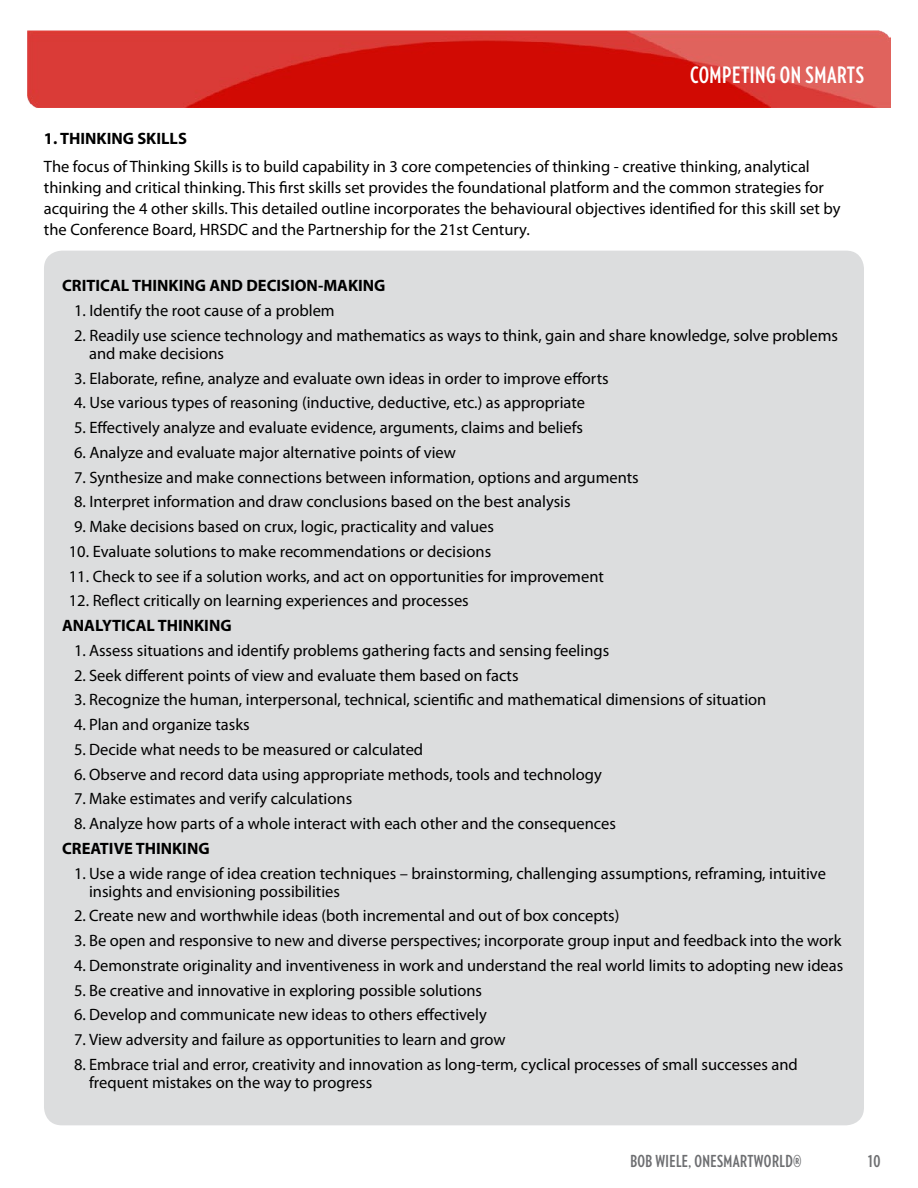
<style>
.page{position:relative;width:918px;height:1188px;background:#fff}
.page>*{position:absolute;margin:0;border:0;box-sizing:border-box;transform-origin:0 0}
.t1{font:700 22.5px "Verlag Compressed";letter-spacing:.025em;color:#fff}
.t2{font:16.5px/21px "Myriad Pro";color:#000}
.t3{font:700 16.5px "Myriad Pro";color:#000}
.t4{font:700 16.5px "Verlag Compressed";letter-spacing:.025em;color:#6d6e71}
</style>
<div class="page">
<img style="left:27px;top:30px;width:864px;height:78px">
<div style="left:44px;top:251px;width:820px;height:874px;background:#dcddde;border-radius:18px"></div>
<h1 class="t1" style="left:690px;top:59px;width:175px">COMPETING ON SMARTS</h1>
<p class="t3" style="left:44px;top:128px;width:144px">1. THINKING SKILLS</p>
<p class="t2" style="left:44px;top:156px;width:798px">The focus of Thinking Skills is to build capability in 3 core competencies of thinking - creative thinking, analytical thinking and critical thinking. This first skills set provides the foundational platform and the common strategies for acquiring the 4 other skills. This detailed outline incorporates the behavioural objectives identified for this skill set by the Conference Board, HRSDC and the Partnership for the 21st Century.</p>
<p class="t3" style="left:62px;top:275px;width:325px">CRITICAL THINKING AND DECISION-MAKING</p>
<p class="t2" style="left:74px;top:300px;width:262px">1. Identify the root cause of a problem</p>
<p class="t2" style="left:89px;top:326px;width:750px;line-height:18px;text-indent:-15px">2. Readily use science technology and mathematics as ways to think, gain and share knowledge, solve problems and make decisions</p>
<p class="t2" style="left:74px;top:367px;width:536px">3. Elaborate, refine, analyze and evaluate own ideas in order to improve efforts</p>
<p class="t2" style="left:74px;top:392px;width:513px">4. Use various types of reasoning (inductive, deductive, etc.) as appropriate</p>
<p class="t2" style="left:74px;top:417px;width:510px">5. Effectively analyze and evaluate evidence, arguments, claims and beliefs</p>
<p class="t2" style="left:74px;top:442px;width:383px">6. Analyze and evaluate major alternative points of view</p>
<p class="t2" style="left:74px;top:466px;width:566px">7. Synthesize and make connections between information, options and arguments</p>
<p class="t2" style="left:74px;top:491px;width:498px">8. Interpret information and draw conclusions based on the best analysis</p>
<p class="t2" style="left:74px;top:516px;width:421px">9. Make decisions based on crux, logic, practicality and values</p>
<p class="t2" style="left:69px;top:541px;width:424px">10. Evaluate solutions to make recommendations or decisions</p>
<p class="t2" style="left:69px;top:565px;width:537px">11. Check to see if a solution works, and act on opportunities for improvement</p>
<p class="t2" style="left:69px;top:590px;width:402px">12. Reflect critically on learning experiences and processes</p>
<p class="t3" style="left:62px;top:615px;width:171px">ANALYTICAL THINKING</p>
<p class="t2" style="left:74px;top:640px;width:537px">1. Assess situations and identify problems gathering facts and sensing feelings</p>
<p class="t2" style="left:74px;top:664px;width:446px">2. Seek different points of view and evaluate them based on facts</p>
<p class="t2" style="left:74px;top:689px;width:694px">3. Recognize the human, interpersonal, technical, scientific and mathematical dimensions of situation</p>
<p class="t2" style="left:74px;top:714px;width:177px">4. Plan and organize tasks</p>
<p class="t2" style="left:74px;top:739px;width:351px">5. Decide what needs to be measured or calculated</p>
<p class="t2" style="left:74px;top:763px;width:529px">6. Observe and record data using appropriate methods, tools and technology</p>
<p class="t2" style="left:74px;top:788px;width:280px">7. Make estimates and verify calculations</p>
<p class="t2" style="left:74px;top:813px;width:543px">8. Analyze how parts of a whole interact with each other and the consequences</p>
<p class="t3" style="left:62px;top:838px;width:149px">CREATIVE THINKING</p>
<p class="t2" style="left:89px;top:864px;width:738px;line-height:18px;text-indent:-15px">1. Use a wide range of idea creation techniques – brainstorming, challenging assumptions, reframing, intuitive insights and envisioning possibilities</p>
<p class="t2" style="left:74px;top:905px;width:547px">2. Create new and worthwhile ideas (both incremental and out of box concepts)</p>
<p class="t2" style="left:74px;top:930px;width:769px">3. Be open and responsive to new and diverse perspectives; incorporate group input and feedback into the work</p>
<p class="t2" style="left:74px;top:955px;width:771px">4. Demonstrate originality and inventiveness in work and understand the real world limits to adopting new ideas</p>
<p class="t2" style="left:74px;top:979px;width:410px">5. Be creative and innovative in exploring possible solutions</p>
<p class="t2" style="left:74px;top:1004px;width:414px">6. Develop and communicate new ideas to others effectively</p>
<p class="t2" style="left:74px;top:1029px;width:433px">7. View adversity and failure as opportunities to learn and grow</p>
<p class="t2" style="left:89px;top:1055px;width:710px;line-height:18px;text-indent:-15px">8. Embrace trial and error, creativity and innovation as long-term, cyclical processes of small successes and frequent mistakes on the way to progress</p>
<p class="t4" style="left:630px;top:1149px;width:173px">BOB WIELE, ONESMARTWORLD®</p>
<p class="t4" style="left:868px;top:1149px;width:14px">10</p>
</div>
